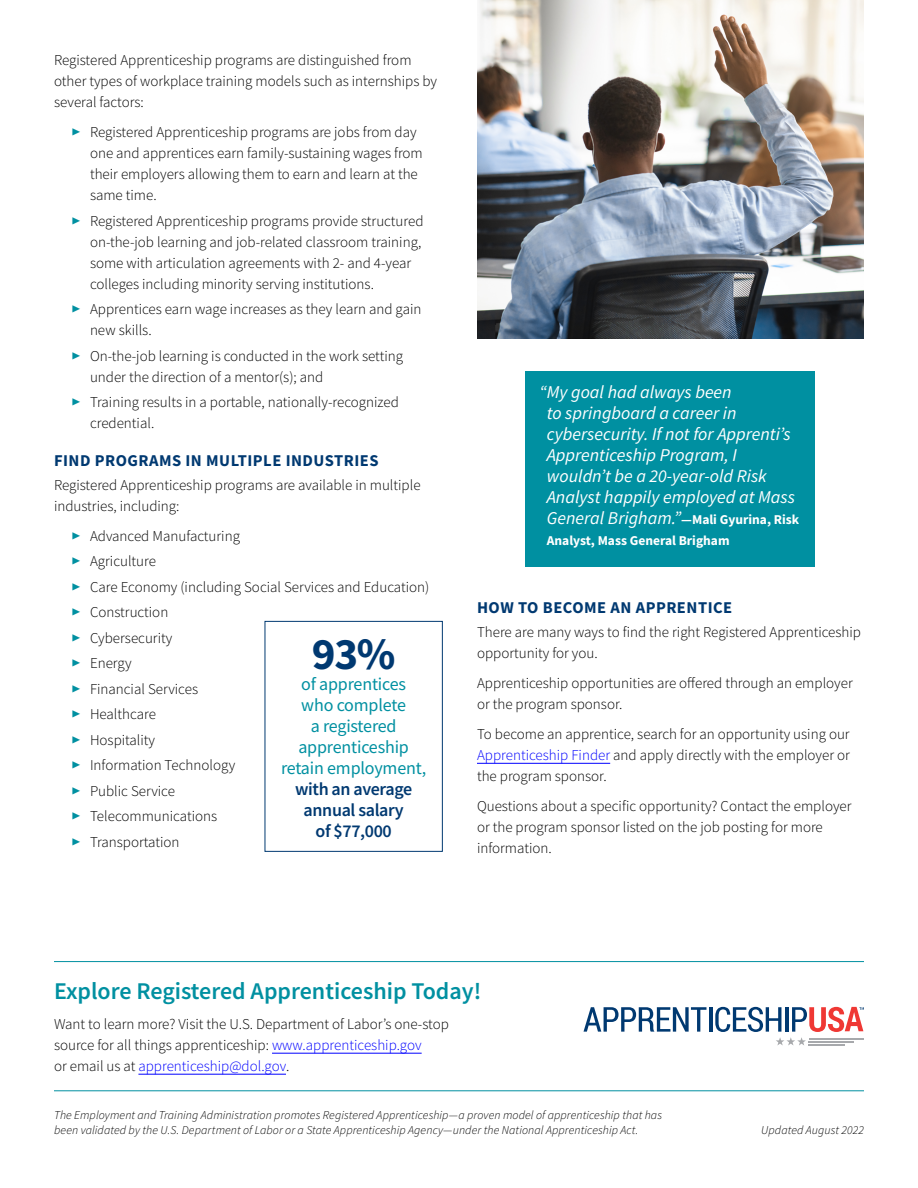
<style>
.page{position:relative;width:918px;height:1188px;background:#fff}
.page>*{position:absolute;margin:0;border:0;box-sizing:border-box;transform-origin:0 0}
.CALLOUT_Body_Boxed{font:700 45px "Source Sans Pro";color:#003971}
.BodyText1__6{font:600 24px "Source Sans Pro";color:#0090a1}
.QUOTE_BodyText_rever{font:italic 18px/21px "Source Sans Pro";color:#fff}
.CALLOUT_Body_Boxed-2{font:18px/21px "Source Sans Pro";letter-spacing:-.01em;color:#0090a1;text-align:center}
.t1{font:700 16.5px "Source Sans Pro";letter-spacing:.03em;color:#003971}
.BodyText1__6-2{font:300 15px/21px "Source Sans Pro";color:#000}
.QUOTE_BodyText_rever-2{font:700 13.5px/21px "Source Sans Pro";color:#fff}
.Footer_Sponsored_by{font:italic 300 12px/15px "Source Sans Pro";letter-spacing:.01em;color:#000}
.s1{font-size:9px;color:#0090a1}
.s2{font-weight:600;color:#003971}
.s3{font-weight:400;font-style:italic;font-size:18px}
.s4{color:#0000fe}
</style>
<div class="page">
<div style="left:526px;top:371px;width:289px;height:195px;background:#0090a1"></div>
<div style="left:265px;top:621px;width:178px;height:231px;border:1px solid #003971"></div>
<img style="left:477px;top:0;width:387px;height:338px">
<hr style="left:477px;top:763px;width:133px;height:1px;background:#0000fe">
<hr style="left:54px;top:961px;width:810px;height:1px;background:#0090a1">
<hr style="left:54px;top:1090px;width:810px;height:1px;background:#0090a1">
<svg style="left:584px;top:1007px;width:122px;height:25px"></svg>
<hr style="left:709px;top:1007px;width:3px;height:25px;background:#003971">
<svg style="left:715px;top:1007px;width:149px;height:39px"></svg>
<hr style="left:272px;top:1053px;width:150px;height:1px;background:#0000fe">
<hr style="left:138px;top:1074px;width:148px;height:1px;background:#0000fe">
<p class="BodyText1__6-2" style="left:54px;top:50px;width:385px">Registered Apprenticeship programs are distinguished from other types of workplace training models such as internships by several factors:</p>
<p class="BodyText1__6-2" style="left:90px;top:122px;width:334px;text-indent:-18px"><span class="s1">▶</span> Registered Apprenticeship programs are jobs from day one and apprentices earn family-sustaining wages from their employers allowing them to earn and learn at the same time.</p>
<p class="BodyText1__6-2" style="left:90px;top:210px;width:335px;text-indent:-18px"><span class="s1">▶</span> Registered Apprenticeship programs provide structured on-the-job learning and job-related classroom training, some with articulation agreements with 2- and 4-year colleges including minority serving institutions.</p>
<p class="BodyText1__6-2" style="left:90px;top:299px;width:333px;text-indent:-18px"><span class="s1">▶</span> Apprentices earn wage increases as they learn and gain new skills.</p>
<p class="BodyText1__6-2" style="left:90px;top:345px;width:315px;text-indent:-18px"><span class="s1">▶</span> On-the-job learning is conducted in the work setting under the direction of a mentor(s); and</p>
<p class="BodyText1__6-2" style="left:90px;top:392px;width:310px;text-indent:-18px"><span class="s1">▶</span> Training results in a portable, nationally-recognized credential.</p>
<h1 class="t1" style="left:54px;top:449px;width:326px">FIND PROGRAMS IN MULTIPLE INDUSTRIES</h1>
<p class="BodyText1__6-2" style="left:54px;top:474px;width:368px">Registered Apprenticeship programs are available in multiple industries, including:</p>
<p class="BodyText1__6-2" style="left:72px;top:525px;width:170px"><span class="s1">▶</span> Advanced Manufacturing</p>
<p class="BodyText1__6-2" style="left:72px;top:551px;width:86px"><span class="s1">▶</span> Agriculture</p>
<p class="BodyText1__6-2" style="left:72px;top:576px;width:359px"><span class="s1">▶</span> Care Economy (including Social Services and Education)</p>
<p class="BodyText1__6-2" style="left:72px;top:602px;width:98px"><span class="s1">▶</span> Construction</p>
<p class="BodyText1__6-2" style="left:72px;top:627px;width:102px"><span class="s1">▶</span> Cybersecurity</p>
<p class="BodyText1__6-2" style="left:72px;top:653px;width:61px"><span class="s1">▶</span> Energy</p>
<p class="BodyText1__6-2" style="left:72px;top:678px;width:128px"><span class="s1">▶</span> Financial Services</p>
<p class="BodyText1__6-2" style="left:72px;top:704px;width:85px"><span class="s1">▶</span> Healthcare</p>
<p class="BodyText1__6-2" style="left:72px;top:729px;width:85px"><span class="s1">▶</span> Hospitality</p>
<p class="BodyText1__6-2" style="left:72px;top:755px;width:165px"><span class="s1">▶</span> Information Technology</p>
<p class="BodyText1__6-2" style="left:72px;top:780px;width:105px"><span class="s1">▶</span> Public Service</p>
<p class="BodyText1__6-2" style="left:72px;top:806px;width:147px"><span class="s1">▶</span> Telecommunications</p>
<p class="BodyText1__6-2" style="left:72px;top:831px;width:109px"><span class="s1">▶</span> Transportation</p>
<p class="CALLOUT_Body_Boxed" style="left:312px;top:624px;width:85px">93%</p>
<p class="CALLOUT_Body_Boxed-2" style="left:281px;top:674px;width:147px">of apprentices<br>who complete<br>a registered apprenticeship retain employment, <span class="s2">with an average annual salary<br>of $77,000</span></p>
<p class="QUOTE_BodyText_rever" style="left:547px;top:381px;width:250px;text-indent:-7px">“My goal had always been<br>to springboard a career in cybersecurity. If not for Apprenti’s<br>Apprenticeship Program, I wouldn’t be a 20-year-old Risk<br>Analyst happily employed at Mass</p>
<p class="QUOTE_BodyText_rever-2" style="left:547px;top:509px;width:254px"><span class="s3">General Brigham.”</span>—Mali Gyurina, Risk<br>Analyst, Mass General Brigham</p>
<h1 class="t1" style="left:477px;top:597px;width:257px">HOW TO BECOME AN APPRENTICE</h1>
<p class="BodyText1__6-2" style="left:477px;top:622px;width:386px">There are many ways to find the right Registered Apprenticeship opportunity for you.</p>
<p class="BodyText1__6-2" style="left:477px;top:673px;width:377px">Apprenticeship opportunities are offered through an employer or the program sponsor.</p>
<p class="BodyText1__6-2" style="left:477px;top:724px;width:374px;text-align:justify">To become an apprentice, search for an opportunity using our <span class="s4">Apprenticeship Finder</span> and apply directly with the employer or the program sponsor.</p>
<p class="BodyText1__6-2" style="left:477px;top:796px;width:376px">Questions about a specific opportunity? Contact the employer or the program sponsor listed on the job posting for more information.</p>
<p class="BodyText1__6" style="left:54px;top:975px;width:429px">Explore Registered Apprenticeship Today!</p>
<p class="BodyText1__6-2" style="left:54px;top:1014px;width:396px">Want to learn more? Visit the U.S. Department of Labor’s one-stop source for all things apprenticeship: <span class="s4">www.apprenticeship.gov<br></span>or email us at <span class="s4">apprenticeship@dol.gov</span>.</p>
<p class="Footer_Sponsored_by" style="left:54px;top:1108px;width:610px">The Employment and Training Administration promotes Registered Apprenticeship—a proven model of apprenticeship that has been validated by the U.S. Department of Labor or a State Apprenticeship Agency—under the National Apprenticeship Act.</p>
<p class="Footer_Sponsored_by" style="left:761px;top:1123px;width:104px">Updated August 2022</p>
</div>
